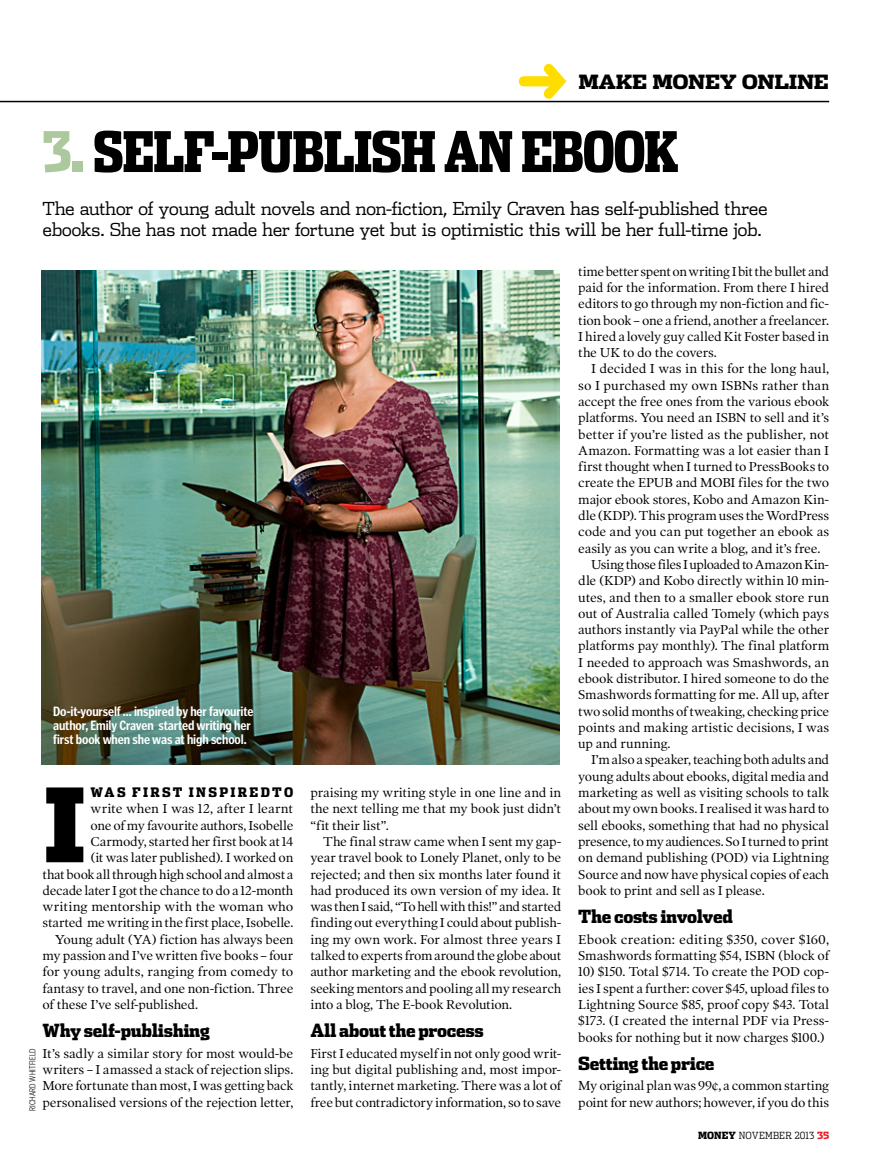
<style>
.page{position:relative;width:893px;height:1170px;background:#fff}
.page>*{position:absolute;margin:0;border:0;box-sizing:border-box;transform-origin:0 0}
.t1{font:900 101.55px "Dispatch";color:#000}
.t2{font:900 55.5px "Dispatch Comp";letter-spacing:-.025em;color:#000}
.t3{font:900 19.5px "Dispatch";letter-spacing:-.02em;color:#000}
.t4{font:300 18px/21px "Dispatch";letter-spacing:-.035em;color:#000}
.t5{font:900 18px "Dispatch Cond";letter-spacing:-.015em;color:#000}
.t6{font:700 condensed 13.5px/14.2px "Poynter Gothic Text";letter-spacing:-.01em;color:#fff}
.t7{font:13.05px/16.4px "Poynter OS Text One L";letter-spacing:-.015em;color:#000;text-align:justify}
.t8{font:13.05px "Poynter OS Text One L";letter-spacing:-.035em;color:#000}
.t9{font:900 13.05px "Dispatch Cond";letter-spacing:.175em;color:#000}
.t10{font:13.05px "Poynter OS Text One L";letter-spacing:.005em;color:#000}
.t11{font:300 9.9px "Dispatch Cond";letter-spacing:.015em;color:#000}
.t12{font:300 condensed 9px "Poynter Gothic Text";letter-spacing:.005em;color:#000}
.s1{color:#acc99d}
.s2{font-weight:900}
.s3{font-weight:900;color:#ed1d24}
</style>
<div class="page">
<hr style="left:0;top:101px;width:829px;height:1px;background:#000">
<img style="left:41px;top:270px;width:519px;height:494px">
<svg style="left:519px;top:64px;width:47px;height:35px"></svg>
<h3 class="t3" style="left:578px;top:67px;width:252px">MAKE MONEY ONLINE</h3>
<h2 class="t2" style="left:43px;top:116px;width:638px"><span class="s1">3.</span> SELF-PUBLISH AN EBOOK</h2>
<h3 class="t4" style="left:43px;top:197px;width:727px">The author of young adult novels and non-fiction, Emily Craven has self-published three ebooks. She has not made her fortune yet but is optimistic this will be her full-time job.</h3>
<p class="t6" style="left:53px;top:704px;width:202px">Do-it-yourself ... inspired by her favourite author, Emily Craven started writing her first book when she was at high school.</p>
<h1 class="t1" style="left:43px;top:751px;width:39px">I</h1>
<p class="t9" style="left:91px;top:783px;width:204px">wAS FIRST INSPIREDTO</p>
<p class="t7" style="left:91px;top:800px;width:204px">write when I was 12, after I learnt</p>
<p class="t7" style="left:91px;top:816px;width:204px">one of my favourite authors, Isobelle</p>
<p class="t7" style="left:91px;top:832px;width:204px">Carmody, started her first book at 14</p>
<p class="t7" style="left:91px;top:849px;width:204px">(it was later published). I worked on</p>
<p class="t7" style="left:43px;top:865px;width:252px">that book all through high school and almost a</p>
<p class="t7" style="left:43px;top:881px;width:252px">decade later I got the chance to do a 12-month</p>
<p class="t7" style="left:43px;top:898px;width:252px">writing mentorship with the woman who</p>
<p class="t7" style="left:43px;top:914px;width:252px">started me writing in the first place, Isobelle.</p>
<p class="t7" style="left:55px;top:930px;width:240px">Young adult (YA) fiction has always been</p>
<p class="t7" style="left:43px;top:946px;width:252px">my passion and I’ve written five books – four</p>
<p class="t7" style="left:43px;top:963px;width:252px">for young adults, ranging from comedy to</p>
<p class="t7" style="left:43px;top:979px;width:252px">fantasy to travel, and one non-fiction. Three</p>
<p class="t7" style="left:43px;top:995px;width:157px">of these I’ve self-published.</p>
<h3 class="t5" style="left:43px;top:1018px;width:169px">Why self-publishing</h3>
<p class="t7" style="left:43px;top:1044px;width:252px">It’s sadly a similar story for most would-be writers – I amassed a stack of rejection slips.<br>More fortunate than most, I was getting back personalised versions of the rejection letter,</p>
<p class="t12" style="left:28px;top:1110px;width:64px;rotate:-90deg">richard Whitfield</p>
<p class="t7" style="left:310px;top:784px;width:252px">praising my writing style in one line and in the next telling me that my book just didn’t “fit their list”.</p>
<p class="t7" style="left:310px;top:832px;width:252px;text-indent:13px">The final straw came when I sent my gap&shy;year travel book to Lonely Planet, only to be rejected; and then six months later found it had produced its own version of my idea. It was then I said, “To hell with this!” and started finding out everything I could about publish&shy;ing my own work. For almost three years I talked to experts from around the globe about author marketing and the ebook revolution, seeking mentors and pooling all my research into a blog, The E-book Revolution.</p>
<h3 class="t5" style="left:310px;top:1018px;width:175px">All about the process</h3>
<p class="t7" style="left:310px;top:1044px;width:252px">First I educated myself in not only good writ&shy;ing but digital publishing and, most impor&shy;tantly, internet marketing. There was a lot of free but contradictory information, so to save</p>
<p class="t7" style="left:578px;top:262px;width:252px">time better spent on writing I bit the bullet and paid for the information. From there I hired editors to go through my non-fiction and fic&shy;tion book – one a friend, another a freelancer.<br>I hired a lovely guy called Kit Foster based in the UK to do the covers.</p>
<p class="t7" style="left:591px;top:360px;width:240px">I decided I was in this for the long haul,</p>
<p class="t7" style="left:578px;top:376px;width:252px">so I purchased my own ISBNs rather than</p>
<p class="t7" style="left:578px;top:393px;width:252px">accept the free ones from the various ebook</p>
<p class="t7" style="left:578px;top:409px;width:252px">platforms. You need an ISBN to sell and it’s</p>
<p class="t7" style="left:578px;top:425px;width:252px">better if you’re listed as the publisher, not</p>
<p class="t7" style="left:578px;top:442px;width:252px">Amazon. Formatting was a lot easier than I</p>
<p class="t7" style="left:578px;top:458px;width:252px">first thought when I turned to PressBooks to</p>
<p class="t7" style="left:578px;top:474px;width:252px">create the EPUB and MOBI files for the two</p>
<p class="t7" style="left:578px;top:490px;width:252px">major ebook stores, Kobo and Amazon Kin-</p>
<p class="t7" style="left:578px;top:507px;width:252px">dle (KDP). This program uses the WordPress</p>
<p class="t7" style="left:578px;top:523px;width:252px">code and you can put together an ebook as</p>
<p class="t7" style="left:578px;top:539px;width:244px">easily as you can write a blog, and it’s free.</p>
<p class="t7" style="left:591px;top:556px;width:240px">Using those files I uploaded to Amazon Kin-</p>
<p class="t7" style="left:578px;top:572px;width:252px">dle (KDP) and Kobo directly within 10 min-</p>
<p class="t7" style="left:578px;top:588px;width:252px">utes, and then to a smaller ebook store run</p>
<p class="t7" style="left:578px;top:604px;width:252px">out of Australia called Tomely (which pays</p>
<p class="t7" style="left:578px;top:621px;width:252px">authors instantly via PayPal while the other</p>
<p class="t7" style="left:578px;top:637px;width:252px">platforms pay monthly). The final platform</p>
<p class="t7" style="left:578px;top:653px;width:252px">I needed to approach was Smashwords, an</p>
<p class="t7" style="left:578px;top:670px;width:252px">ebook distributor. I hired someone to do the</p>
<p class="t7" style="left:578px;top:686px;width:252px">Smashwords formatting for me. All up, after</p>
<p class="t7" style="left:578px;top:702px;width:252px">two solid months of tweaking, checking price</p>
<p class="t7" style="left:578px;top:718px;width:252px">points and making artistic decisions, I was</p>
<p class="t10" style="left:578px;top:735px;width:94px">up and running.</p>
<p class="t7" style="left:591px;top:751px;width:240px">I’m also a speaker, teaching both adults and</p>
<p class="t7" style="left:578px;top:767px;width:252px">young adults about ebooks, digital media and</p>
<p class="t7" style="left:578px;top:784px;width:252px">marketing as well as visiting schools to talk</p>
<p class="t7" style="left:578px;top:800px;width:252px">about my own books. I realised it was hard to</p>
<p class="t7" style="left:578px;top:816px;width:252px">sell ebooks, something that had no physical</p>
<p class="t8" style="left:578px;top:833px;width:252px">presence, to my audiences. So I turned to print</p>
<p class="t7" style="left:578px;top:849px;width:252px">on demand publishing (POD) via Lightning</p>
<p class="t7" style="left:578px;top:865px;width:252px">Source and now have physical copies of each</p>
<p class="t7" style="left:578px;top:881px;width:188px">book to print and sell as I please.</p>
<h3 class="t5" style="left:578px;top:904px;width:156px">The costs involved</h3>
<p class="t7" style="left:578px;top:930px;width:252px">Ebook creation: editing $350, cover $160,<br>Smashwords formatting $54, ISBN (block of</p>
<p class="t7" style="left:578px;top:963px;width:252px">10) $150. Total $714. To create the POD cop&shy;ies I spent a further: cover $45, upload files to Lightning Source $85, proof copy $43. Total $173. (I created the internal PDF via Press&shy;books for nothing but it now charges $100.)</p>
<h3 class="t5" style="left:578px;top:1051px;width:138px">Setting the price</h3>
<p class="t7" style="left:578px;top:1077px;width:252px">My original plan was 99¢, a common starting point for new authors; however, if you do this</p>
<p class="t11" style="left:698px;top:1129px;width:133px"><span class="s2">Money</span> NOVEMBER 2013 <span class="s3">35</span></p>
</div>
